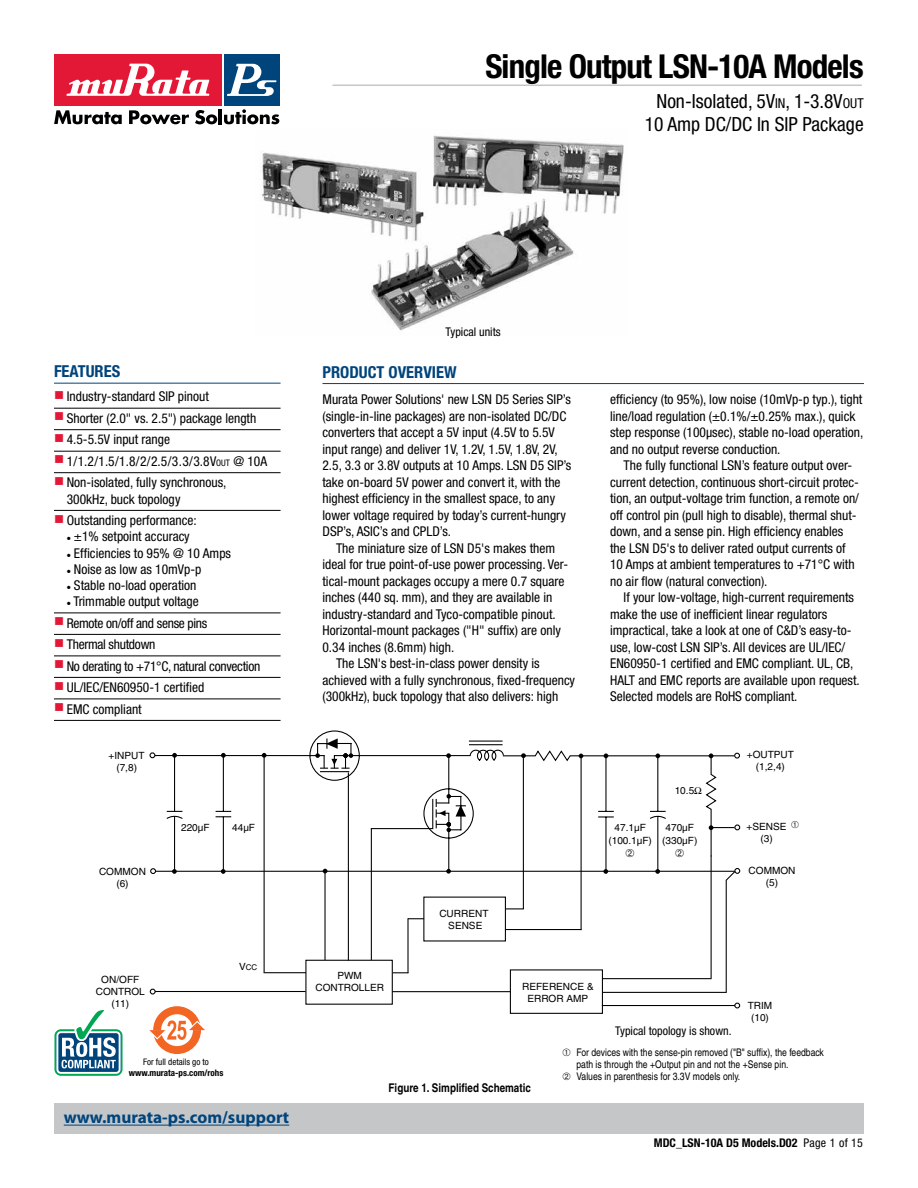
<style>
.page{position:relative;width:918px;height:1188px;background:#fff}
.page>*{position:absolute;margin:0;border:0;box-sizing:border-box;transform-origin:0 0}
.t1{font:700 condensed 33px "Helvetica Neue LT Std";letter-spacing:-.025em;color:#000}
.t2{font:condensed 19.5px/23.4px "Helvetica Neue LT Std";color:#000;text-align:right}
.t3{font:700 17.25px "Myriad";color:#00447c}
.t4{font:700 condensed 16.5px "Helvetica Neue LT Std";color:#00447c}
.t5{font:condensed 13.5px/16.5px "Helvetica Neue LT Std";color:#000}
.t6{font:condensed 13.5px "Helvetica Neue LT Std";letter-spacing:-.02em;color:#000}
.t7{font:condensed 12px "Helvetica Neue LT Std";color:#000}
.t8{font:700 condensed 12px "Helvetica Neue LT Std";color:#000}
.t9{font:700 condensed 12px "Helvetica";color:#000}
.t10{font:condensed 10.5px "Helvetica";color:#000}
.t11{font:9.9px/12.1px "Helvetica";color:#000;text-align:center}
.t12{font:700 condensed 9px "Helvetica Neue LT Std";color:#000}
.t13{font:condensed 9px "Helvetica Neue LT Std";color:#000}
.t14{font:7.8px "Helvetica";color:#000}
.s1{font-size:13.65px}
.s2{font-style:inherit}
.s3{color:#e31837}
.s4{font-size:9px}
.s5{font-size:9.9px}
.s6{font-weight:400}
</style>
<div class="page">
<img style="left:261px;top:135px;width:363px;height:196px">
<svg style="left:305px;top:994px;width:436px;height:20px"></svg>
<svg style="left:263px;top:882px;width:464px;height:112px"></svg>
<hr style="left:54px;top:383px;width:227px;height:1px;background:#00447c">
<hr style="left:54px;top:408px;width:227px;height:1px;background:#000">
<hr style="left:54px;top:429px;width:227px;height:1px;background:#000">
<hr style="left:54px;top:451px;width:227px;height:1px;background:#000">
<hr style="left:54px;top:472px;width:227px;height:1px;background:#000">
<hr style="left:54px;top:510px;width:227px;height:1px;background:#000">
<hr style="left:54px;top:613px;width:227px;height:1px;background:#000">
<hr style="left:54px;top:634px;width:227px;height:1px;background:#000">
<hr style="left:54px;top:656px;width:227px;height:1px;background:#000">
<hr style="left:54px;top:677px;width:227px;height:1px;background:#000">
<hr style="left:54px;top:699px;width:227px;height:1px;background:#000">
<hr style="left:54px;top:720px;width:227px;height:1px;background:#000">
<hr style="left:322px;top:383px;width:542px;height:1px;background:#00447c">
<div style="left:54px;top:1103px;width:810px;height:31px;background:#c4c6c8"></div>
<div style="left:54px;top:54px;width:167px;height:51px;background:#e31837"></div>
<svg style="left:66px;top:64px;width:143px;height:32px"></svg>
<div style="left:224px;top:54px;width:55px;height:51px;background:#00447c"></div>
<svg style="left:227px;top:64px;width:49px;height:32px"></svg>
<svg style="left:54px;top:110px;width:68px;height:14px"></svg>
<svg style="left:129px;top:110px;width:60px;height:14px"></svg>
<svg style="left:195px;top:110px;width:22px;height:14px"></svg>
<hr style="left:219px;top:109px;width:3px;height:15px;background:#000">
<svg style="left:224px;top:109px;width:55px;height:15px"></svg>
<hr style="left:333px;top:85px;width:529px;height:1px;background:#c4c6c8">
<hr style="left:64px;top:1125px;width:225px;height:1px;background:#00447c">
<div style="left:153px;top:1006px;width:48px;height:48px;background:#f26523;border-radius:50%"></div>
<div style="left:161px;top:1014px;width:32px;height:32px;background:#fff;border-radius:50%"></div>
<svg style="left:149px;top:1020px;width:56px;height:20px"></svg>
<div style="left:54px;top:1029px;width:69px;height:47px;border:2px solid #00a651;border-radius:6px"></div>
<div style="left:57px;top:1032px;width:63px;height:41px;background:#00447c;border-radius:3px"></div>
<div style="left:56px;top:1031px;width:65px;height:43px;border:2px solid #fff;border-radius:3px"></div>
<svg style="left:62px;top:1010px;width:54px;height:58px"></svg>
<svg style="left:154px;top:730px;width:586px;height:152px"></svg>
<h1 class="t1" style="left:485px;top:46px;width:380px">Single Output LSN-10A Models</h1>
<h2 class="t2" style="left:645px;top:89px;width:220px">Non-Isolated, 5V<span class="s1">IN</span><span class="s2">,</span> 1-3.8V<span class="s1">OUT<br></span>10 Amp DC/DC In SIP Package</h2>
<p class="t4" style="left:54px;top:362px;width:68px">FEATURES</p>
<p class="t5" style="left:54px;top:388px;width:156px"><span class="s3">■</span> Industry-standard SIP pinout</p>
<p class="t5" style="left:54px;top:410px;width:204px"><span class="s3">■</span> Shorter (2.0" vs. 2.5") package length</p>
<p class="t5" style="left:54px;top:431px;width:118px"><span class="s3">■</span> 4.5-5.5V input range</p>
<p class="t5" style="left:54px;top:453px;width:215px"><span class="s3">■</span> 1/1.2/1.5/1.8/2/2.5/3.3/3.8V<span class="s4">OUT</span> @ 10A</p>
<p class="t5" style="left:67px;top:474px;width:161px;text-indent:-13px"><span class="s3">■</span> Non-isolated, fully synchronous,<br>300kHz, buck topology</p>
<p class="t5" style="left:54px;top:512px;width:144px"><span class="s3">■</span> Outstanding performance:</p>
<p class="t5" style="left:67px;top:528px;width:124px">• ±1% setpoint accuracy</p>
<p class="t5" style="left:67px;top:544px;width:166px">• Efficiencies to 95% @ 10 Amps</p>
<p class="t5" style="left:67px;top:561px;width:136px">• Noise as low as 10mVp-p</p>
<p class="t5" style="left:67px;top:577px;width:131px">• Stable no-load operation</p>
<p class="t5" style="left:67px;top:593px;width:134px">• Trimmable output voltage</p>
<p class="t6" style="left:54px;top:615px;width:155px"><span class="s3">■</span> Remote on/off and sense pins</p>
<p class="t6" style="left:54px;top:637px;width:103px"><span class="s3">■</span> Thermal shutdown</p>
<p class="t6" style="left:54px;top:658px;width:208px"><span class="s3">■</span> No derating to +71°C, natural convection</p>
<p class="t5" style="left:54px;top:679px;width:152px"><span class="s3">■</span> UL/IEC/EN60950-1 certified</p>
<p class="t5" style="left:54px;top:701px;width:89px"><span class="s3">■</span> EMC compliant</p>
<p class="t11" style="left:109px;top:749px;width:38px">+INPUT (7,8)</p>
<p class="t11" style="left:99px;top:866px;width:48px">COMMON (6)</p>
<p class="t11" style="left:96px;top:973px;width:50px">ON/OFF<br>CONTROL (11)</p>
<p class="t11" style="left:181px;top:821px;width:30px">220µF</p>
<p class="t11" style="left:232px;top:821px;width:24px">44µF</p>
<p class="t14" style="left:239px;top:963px;width:20px"><span class="s5">V</span>CC</p>
<p class="t13" style="left:143px;top:1057px;width:67px">For full details go to</p>
<p class="t12" style="left:129px;top:1068px;width:96px">www.murata-ps.com/rohs</p>
<p class="t3" style="left:64px;top:1109px;width:227px">www.murata-ps.com/support</p>
<p class="t7" style="left:446px;top:325px;width:57px">Typical units</p>
<p class="t4" style="left:322px;top:362px;width:136px">PRODUCT OVERVIEW</p>
<p class="t5" style="left:322px;top:391px;width:250px">Murata Power Solutions' new LSN D5 Series SIP’s (single-in-line packages) are non-isolated DC/DC converters that accept a 5V input (4.5V to 5.5V input range) and deliver 1V, 1.2V, 1.5V, 1.8V, 2V, 2.5, 3.3 or 3.8V outputs at 10 Amps. LSN D5 SIP’s take on-board 5V power and convert it, with the highest efficiency in the smallest space, to any lower voltage required by today’s current-hungry DSP’s, ASIC’s and CPLD’s.</p>
<p class="t5" style="left:336px;top:539px;width:221px">The miniature size of LSN D5's makes them</p>
<p class="t5" style="left:322px;top:556px;width:247px">ideal for true point-of-use power processing. Ver-</p>
<p class="t5" style="left:322px;top:572px;width:243px">tical-mount packages occupy a mere 0.7 square</p>
<p class="t5" style="left:322px;top:589px;width:231px">inches (440 sq. mm), and they are available in</p>
<p class="t5" style="left:322px;top:605px;width:235px">industry-standard and Tyco-compatible pinout.</p>
<p class="t5" style="left:322px;top:622px;width:240px">Horizontal-mount packages ("H" suffix) are only</p>
<p class="t5" style="left:322px;top:638px;width:133px">0.34 inches (8.6mm) high.</p>
<p class="t5" style="left:336px;top:655px;width:205px">The LSN's best-in-class power density is</p>
<p class="t5" style="left:322px;top:671px;width:254px">achieved with a fully synchronous, fixed-frequency</p>
<p class="t5" style="left:322px;top:688px;width:237px">(300kHz), buck topology that also delivers: high</p>
<p class="t5" style="left:610px;top:391px;width:255px">efficiency (to 95%), low noise (10mVp-p typ.), tight line/load regulation (±0.1%/±0.25% max.), quick step response (100µsec), stable no-load operation, and no output reverse conduction.</p>
<p class="t5" style="left:610px;top:457px;width:250px;text-indent:14px">The fully functional LSN’s feature output over&shy;current detection, continuous short-circuit protec&shy;tion, an output-voltage trim function, a remote on/ off control pin (pull high to disable), thermal shut&shy;down, and a sense pin. High efficiency enables the LSN D5's to deliver rated output currents of 10 Amps at ambient temperatures to +71°C with no air flow (natural convection).</p>
<p class="t5" style="left:610px;top:589px;width:251px;text-indent:14px">If your low-voltage, high-current requirements make the use of inefficient linear regulators impractical, take a look at one of C&amp;D’s easy-to&shy;use, low-cost LSN SIP’s. All devices are UL/IEC/ EN60950-1 certified and EMC compliant. UL, CB, HALT and EMC reports are available upon request.<br>Selected models are RoHS compliant.</p>
<p class="t11" style="left:315px;top:969px;width:70px">PWM<br>CONTROLLER</p>
<p class="t11" style="left:439px;top:907px;width:51px">CURRENT<br>SENSE</p>
<p class="t11" style="left:675px;top:785px;width:21px">10.5</p>
<p class="t11" style="left:608px;top:821px;width:45px;line-height:12.9px">47.1µF (100.1µF)</p>
<p class="t11" style="left:662px;top:821px;width:37px;line-height:12.9px">470µF (330µF)</p>
<p class="t11" style="left:747px;top:748px;width:49px">+OUTPUT (1,2,4)</p>
<p class="t11" style="left:747px;top:820px;width:41px">+SENSE (3)</p>
<p class="t11" style="left:749px;top:864px;width:48px">COMMON (5)</p>
<p class="t11" style="left:522px;top:980px;width:73px">REFERENCE &amp;<br>ERROR AMP</p>
<p class="t7" style="left:615px;top:1024px;width:118px">Typical topology is shown.</p>
<p class="t11" style="left:748px;top:999px;width:26px">TRIM (10)</p>
<p class="t9" style="left:389px;top:1080px;width:144px">Figure 1. Simplified Schematic</p>
<p class="t10" style="left:562px;top:1046px;width:263px">➀ For devices with the sense-pin removed ("B" suffix), the feedback</p>
<p class="t10" style="left:576px;top:1058px;width:214px">path is through the +Output pin and not the +Sense pin.</p>
<p class="t10" style="left:562px;top:1070px;width:179px">➁ Values in parenthesis for 3.3V models only.</p>
<p class="t8" style="left:654px;top:1136px;width:211px">MDC_LSN-10A D5 Models.D02 <span class="s6">Page 1 of 15</span></p>
</div>
